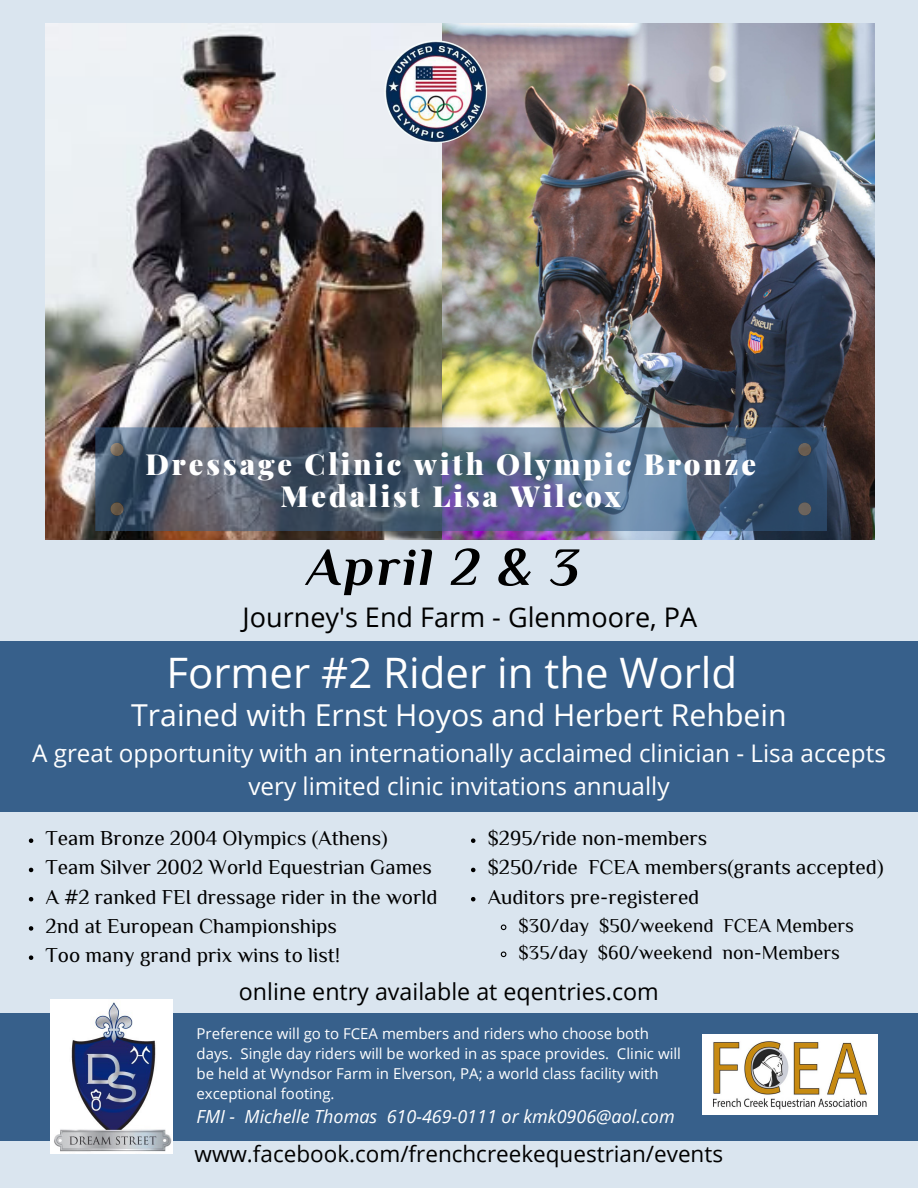
<style>
.page{position:relative;width:918px;height:1188px;background:#dae5ef}
.page>*{position:absolute;margin:0;border:0;box-sizing:border-box;transform-origin:0 0}
.t1{font:italic 700 53.85px "Philosopher";letter-spacing:.045em;color:#000}
.t2{font:42px "Open Sans";color:#fff}
.t3{font:30.15px "Open Sans";color:#fff}
.t4{font:900 29.1px/31.8px "Playfair Display";letter-spacing:.1em;color:#fff;text-align:center}
.t5{font:27px "Open Sans";color:#000}
.t6{font:24.3px/33.3px "Open Sans";color:#fff;text-align:center}
.t7{font:23.25px "Open Sans";color:#000}
.t8{font:22.5px "Open Sans";color:#000}
.t9{font:21.15px "Philosopher";color:#000}
.t10{font:19.65px "Philosopher";color:#000}
.t11{font:italic 18px "Open Sans";color:#fff}
.t12{font:15px/20.2px "Open Sans";color:#fff}
</style>
<div class="page">
<img style="left:46px;top:24px;width:396px;height:516px">
<img style="left:442px;top:24px;width:432px;height:516px">
<img style="left:384px;top:40px;width:103px;height:103px;border-radius:50%">
<div style="left:0;top:641px;width:918px;height:171px;background:#37608b"></div>
<svg style="left:95px;top:427px;width:732px;height:104px"></svg>
<svg style="left:111px;top:443px;width:13px;height:13px"></svg>
<svg style="left:798px;top:443px;width:13px;height:13px"></svg>
<svg style="left:798px;top:502px;width:13px;height:13px"></svg>
<svg style="left:111px;top:502px;width:13px;height:13px"></svg>
<div style="left:0;top:1014px;width:918px;height:127px;background:#37608b"></div>
<img style="left:702px;top:1034px;width:176px;height:80px">
<img style="left:50px;top:999px;width:123px;height:155px">
<svg style="left:29px;top:838px;width:4px;height:5px"></svg>
<svg style="left:29px;top:868px;width:4px;height:4px"></svg>
<svg style="left:29px;top:897px;width:4px;height:4px"></svg>
<svg style="left:29px;top:926px;width:4px;height:5px"></svg>
<svg style="left:29px;top:955px;width:4px;height:5px"></svg>
<svg style="left:471px;top:838px;width:4px;height:5px"></svg>
<svg style="left:471px;top:868px;width:4px;height:4px"></svg>
<svg style="left:471px;top:897px;width:4px;height:4px"></svg>
<svg style="left:500px;top:924px;width:7px;height:7px"></svg>
<svg style="left:500px;top:951px;width:7px;height:7px"></svg>
<p class="t4" style="left:145px;top:447px;width:612px">Dressage Clinic with Olympic Bronze<br>Medalist Lisa Wilcox</p>
<p class="t1" style="left:307px;top:549px;width:274px">April 2 &amp; 3</p>
<p class="t5" style="left:243px;top:598px;width:456px">Journey's End Farm - Glenmoore, PA</p>
<p class="t2" style="left:166px;top:643px;width:572px">Former #2 Rider in the World</p>
<p class="t3" style="left:131px;top:694px;width:657px">Trained with Ernst Hoyos and Herbert Rehbein</p>
<p class="t6" style="left:32px;top:736px;width:855px">A great opportunity with an internationally acclaimed clinician - Lisa accepts very limited clinic invitations annually</p>
<p class="t9" style="left:46px;top:831px;width:344px">Team Bronze 2004 Olympics (Athens)</p>
<p class="t9" style="left:46px;top:860px;width:388px">Team Silver 2002 World Equestrian Games</p>
<p class="t9" style="left:46px;top:890px;width:394px">A #2 ranked FEI dressage rider in the world</p>
<p class="t9" style="left:46px;top:919px;width:293px">2nd at European Championships</p>
<p class="t9" style="left:46px;top:948px;width:296px">Too many grand prix wins to list!</p>
<p class="t9" style="left:488px;top:831px;width:221px">$295/ride non-members</p>
<p class="t9" style="left:488px;top:860px;width:397px">$250/ride FCEA members(grants accepted)</p>
<p class="t9" style="left:488px;top:890px;width:213px">Auditors pre-registered</p>
<p class="t10" style="left:519px;top:919px;width:337px">$30/day $50/weekend FCEA Members</p>
<p class="t10" style="left:519px;top:946px;width:323px">$35/day $60/weekend non-Members</p>
<p class="t7" style="left:239px;top:975px;width:421px">online entry available at eqentries.com</p>
<p class="t12" style="left:197px;top:1023px;width:486px">Preference will go to FCEA members and riders who choose both days. Single day riders will be worked in as space provides. Clinic will be held at Wyndsor Farm in Elverson, PA; a world class facility with exceptional footing.</p>
<p class="t11" style="left:197px;top:1104px;width:480px">FMI - Michelle Thomas 610-469-0111 or kmk0906@aol.com</p>
<p class="t8" style="left:195px;top:1138px;width:530px">www.facebook.com/frenchcreekequestrian/events</p>
</div>
